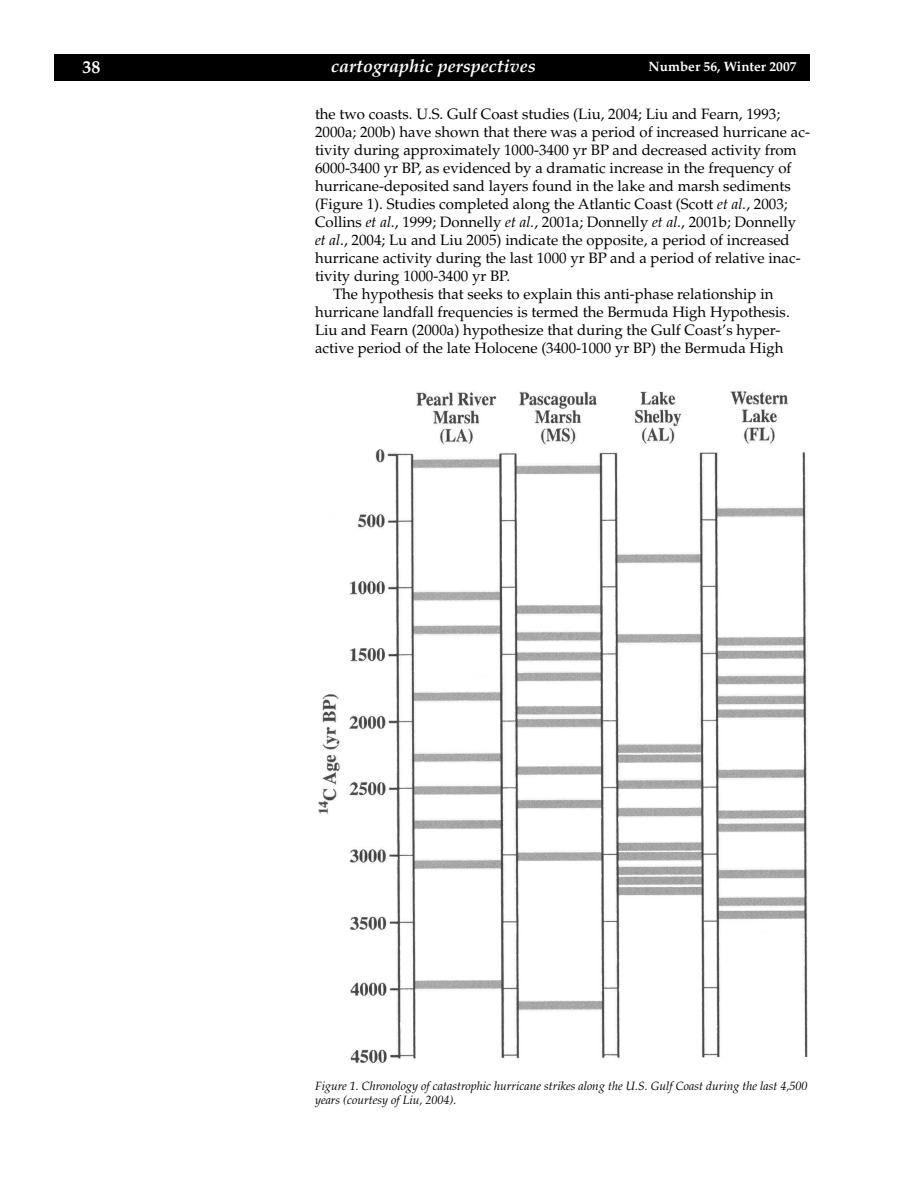
<style>
.page{position:relative;width:918px;height:1188px;background:#fff}
.page>*{position:absolute;margin:0;border:0;box-sizing:border-box;transform-origin:0 0}
.t1{font:italic 700 18px "Palatino";color:#fff}
.t2{font:700 18px "Palatino";color:#fff}
.t3{font:15px "Palatino";color:#000}
.t4{font:700 13.5px "Palatino";color:#fff}
.t5{font:italic 12px/14.4px "Palatino";color:#000}
.s1{font-style:italic}
</style>
<div class="page">
<div style="left:55px;top:55px;width:754px;height:25px;background:#000"></div>
<div style="left:54px;top:54px;width:756px;height:27px;border:2px solid #000"></div>
<img style="left:318px;top:391px;width:490px;height:673px">
<p class="t2" style="left:82px;top:57px;width:19px">38</p>
<p class="t1" style="left:331px;top:56px;width:206px">cartographic perspectives</p>
<p class="t4" style="left:649px;top:59px;width:149px">Number 56, Winter 2007</p>
<p class="t3" style="left:315px;top:106px;width:467px">the two coasts. U.S. Gulf Coast studies (Liu, 2004; Liu and Fearn, 1993;</p>
<p class="t3" style="left:315px;top:124px;width:496px">2000a; 200b) have shown that there was a period of increased hurricane ac-</p>
<p class="t3" style="left:315px;top:142px;width:483px">tivity during approximately 1000-3400 yr BP and decreased activity from</p>
<p class="t3" style="left:315px;top:160px;width:478px">6000-3400 yr BP, as evidenced by a dramatic increase in the frequency of</p>
<p class="t3" style="left:315px;top:178px;width:477px">hurricane-deposited sand layers found in the lake and marsh sediments</p>
<p class="t3" style="left:315px;top:196px;width:474px">(Figure 1). Studies completed along the Atlantic Coast (Scott <span class="s1">et al.</span>, 2003;</p>
<p class="t3" style="left:315px;top:214px;width:483px">Collins <span class="s1">et al.</span>, 1999; Donnelly <span class="s1">et al.</span>, 2001a; Donnelly <span class="s1">et al.</span>, 2001b; Donnelly</p>
<p class="t3" style="left:315px;top:232px;width:476px"><span class="s1">et al.</span>, 2004; Lu and Liu 2005) indicate the opposite, a period of increased</p>
<p class="t3" style="left:315px;top:250px;width:487px">hurricane activity during the last 1000 yr BP and a period of relative inac-</p>
<p class="t3" style="left:315px;top:268px;width:197px">tivity during 1000-3400 yr BP.</p>
<p class="t3" style="left:333px;top:286px;width:442px">The hypothesis that seeks to explain this anti-phase relationship in</p>
<p class="t3" style="left:315px;top:304px;width:476px">hurricane landfall frequencies is termed the Bermuda High Hypothesis.</p>
<p class="t3" style="left:315px;top:322px;width:467px">Liu and Fearn (2000a) hypothesize that during the Gulf Coast’s hyper-</p>
<p class="t3" style="left:315px;top:340px;width:470px">active period of the late Holocene (3400-1000 yr BP) the Bermuda High</p>
<p class="t5" style="left:315px;top:1079px;width:494px">Figure 1. Chronology of catastrophic hurricane strikes along the U.S. Gulf Coast during the last 4,500 years (courtesy of Liu, 2004).</p>
</div>
